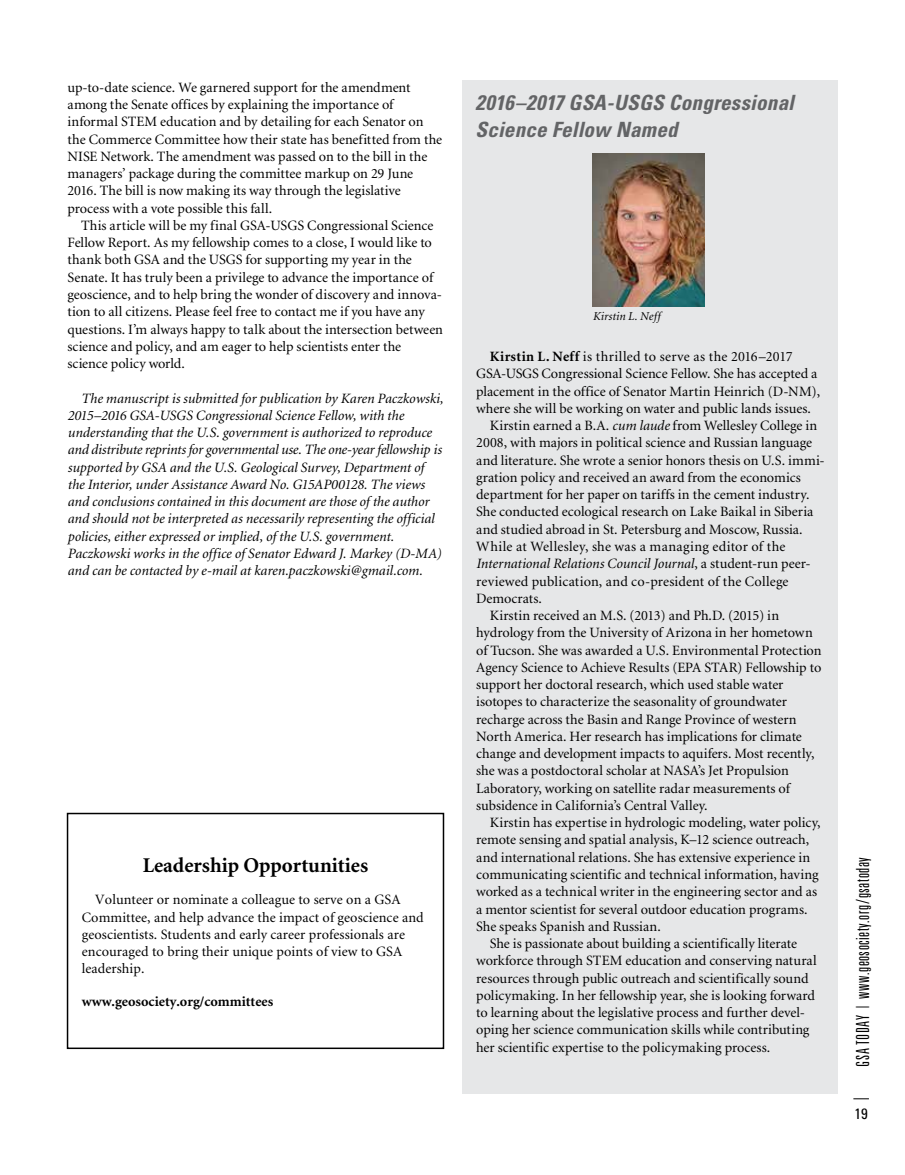
<style>
.page{position:relative;width:905px;height:1175px;background:#fff}
.page>*{position:absolute;margin:0;border:0;box-sizing:border-box;transform-origin:0 0}
.t1{font:italic 700 condensed 21px/27px "Univers";letter-spacing:.01em;color:#636466}
.t2{font:700 21px "Minion";color:#000}
.t3{font:300 ultra-condensed 18px "Univers";letter-spacing:.025em;color:#000}
.t4{font:condensed 15px "Univers";color:#000}
.t5{font:14.25px/17.2px "Minion";color:#000}
.t6{font:italic 14.25px/17.2px "Minion";color:#000}
.t7{font:14.25px "Minion";letter-spacing:.02em;color:#000}
.t8{font:700 14.25px "Minion";color:#000}
.t9{font:italic 12px "Minion";letter-spacing:.005em;color:#000}
.s1{font-weight:700}
.s2{font-style:italic}
.s3{font-style:normal}
</style>
<div class="page">
<svg style="left:853px;top:1098px;width:15px;height:1px"></svg>
<div style="left:462px;top:80px;width:376px;height:1014px;background:#e6e7e8"></div>
<img style="left:593px;top:154px;width:111px;height:152px">
<div style="left:67px;top:812px;width:377px;height:237px;border:2px solid #000"></div>
<p class="t5" style="left:68px;top:79px;width:376px">up-to-date science. We garnered support for the amendment among the Senate offices by explaining the importance of informal STEM education and by detailing for each Senator on the Commerce Committee how their state has benefitted from the NISE Network. The amendment was passed on to the bill in the managers’ package during the committee markup on 29 June 2016. The bill is now making its way through the legislative process with a vote possible this fall.</p>
<p class="t5" style="left:68px;top:217px;width:377px;text-indent:13px">This article will be my final GSA-USGS Congressional Science Fellow Report. As my fellowship comes to a close, I would like to thank both GSA and the USGS for supporting my year in the Senate. It has truly been a privilege to advance the importance of geoscience, and to help bring the wonder of discovery and innova&shy;tion to all citizens. Please feel free to contact me if you have any questions. I’m always happy to talk about the intersection between science and policy, and am eager to help scientists enter the science policy world.</p>
<p class="t6" style="left:68px;top:390px;width:377px;text-indent:13px">The manuscript is submitted for publication by Karen Paczkowski, 2015–2016 GSA-USGS Congressional Science Fellow, with the understanding that the U.S. government is authorized to reproduce and distribute reprints for governmental use. The one-year fellowship is supported by GSA and the U.S. Geological Survey, Department of the Interior, under Assistance Award No. G15AP00128. The views and conclusions contained in this document are those of the author and should not be interpreted as necessarily representing the official policies, either expressed or implied, of the U.S. government.<br>Paczkowski works in the office of Senator Edward J. Markey (D-MA) and can be contacted by e-mail at karen.paczkowski@gmail.com.</p>
<h1 class="t2" style="left:143px;top:854px;width:227px">Leadership Opportunities</h1>
<p class="t5" style="left:82px;top:891px;width:343px;text-indent:13px">Volunteer or nominate a colleague to serve on a GSA Committee, and help advance the impact of geoscience and geoscientists. Students and early career professionals are encouraged to bring their unique points of view to GSA leadership.</p>
<p class="t8" style="left:82px;top:993px;width:193px">www.geosociety.org/committees</p>
<h1 class="t1" style="left:475px;top:89px;width:320px">2016–2017 GSA-USGS Congressional<br>Science Fellow Named</h1>
<p class="t9" style="left:593px;top:310px;width:69px">Kirstin L. Neff</p>
<p class="t7" style="left:489px;top:349px;width:304px"><span class="s1">Kirstin L. Neff</span> is thrilled to serve as the 2016–2017</p>
<p class="t5" style="left:476px;top:366px;width:343px">GSA-USGS Congressional Science Fellow. She has accepted a</p>
<p class="t5" style="left:476px;top:383px;width:345px">placement in the office of Senator Martin Heinrich (D-NM),</p>
<p class="t5" style="left:476px;top:400px;width:336px">where she will be working on water and public lands issues.</p>
<p class="t5" style="left:489px;top:417px;width:329px">Kirstin earned a B.A. <span class="s2">cum laude</span> from Wellesley College in</p>
<p class="t5" style="left:476px;top:435px;width:337px">2008, with majors in political science and Russian language</p>
<p class="t5" style="left:476px;top:452px;width:350px">and literature. She wrote a senior honors thesis on U.S. immi-</p>
<p class="t5" style="left:476px;top:469px;width:326px">gration policy and received an award from the economics</p>
<p class="t5" style="left:476px;top:486px;width:335px">department for her paper on tariffs in the cement industry.</p>
<p class="t5" style="left:476px;top:504px;width:338px">She conducted ecological research on Lake Baikal in Siberia</p>
<p class="t5" style="left:476px;top:521px;width:328px">and studied abroad in St. Petersburg and Moscow, Russia.</p>
<p class="t7" style="left:476px;top:539px;width:311px">While at Wellesley, she was a managing editor of the</p>
<p class="t6" style="left:476px;top:555px;width:336px">International Relations Council Journal<span class="s3">, a student-run peer-</span></p>
<p class="t5" style="left:476px;top:573px;width:314px">reviewed publication, and co-president of the College</p>
<p class="t5" style="left:476px;top:590px;width:67px">Democrats.</p>
<p class="t5" style="left:489px;top:607px;width:291px">Kirstin received an M.S. (2013) and Ph.D. (2015) in</p>
<p class="t5" style="left:476px;top:624px;width:338px">hydrology from the University of Arizona in her hometown</p>
<p class="t5" style="left:476px;top:642px;width:347px">of Tucson. She was awarded a U.S. Environmental Protection</p>
<p class="t5" style="left:476px;top:659px;width:346px">Agency Science to Achieve Results (EPA STAR) Fellowship to</p>
<p class="t5" style="left:476px;top:676px;width:309px">support her doctoral research, which used stable water</p>
<p class="t5" style="left:476px;top:693px;width:312px">isotopes to characterize the seasonality of groundwater</p>
<p class="t5" style="left:476px;top:711px;width:322px">recharge across the Basin and Range Province of western</p>
<p class="t5" style="left:476px;top:728px;width:327px">North America. Her research has implications for climate</p>
<p class="t5" style="left:476px;top:745px;width:340px">change and development impacts to aquifers. Most recently,</p>
<p class="t5" style="left:476px;top:762px;width:314px">she was a postdoctoral scholar at NASA’s Jet Propulsion</p>
<p class="t5" style="left:476px;top:780px;width:315px">Laboratory, working on satellite radar measurements of</p>
<p class="t5" style="left:476px;top:797px;width:233px">subsidence in California’s Central Valley.</p>
<p class="t5" style="left:489px;top:814px;width:332px">Kirstin has expertise in hydrologic modeling, water policy,</p>
<p class="t5" style="left:476px;top:831px;width:334px">remote sensing and spatial analysis, K–12 science outreach,</p>
<p class="t5" style="left:476px;top:849px;width:335px">and international relations. She has extensive experience in</p>
<p class="t5" style="left:476px;top:866px;width:344px">communicating scientific and technical information, having</p>
<p class="t5" style="left:476px;top:883px;width:342px">worked as a technical writer in the engineering sector and as</p>
<p class="t5" style="left:476px;top:900px;width:333px">a mentor scientist for several outdoor education programs.</p>
<p class="t5" style="left:476px;top:918px;width:186px">She speaks Spanish and Russian.</p>
<p class="t5" style="left:489px;top:935px;width:309px">She is passionate about building a scientifically literate</p>
<p class="t5" style="left:476px;top:952px;width:342px">workforce through STEM education and conserving natural</p>
<p class="t5" style="left:476px;top:970px;width:334px">resources through public outreach and scientifically sound</p>
<p class="t5" style="left:476px;top:987px;width:340px">policymaking. In her fellowship year, she is looking forward</p>
<p class="t5" style="left:476px;top:1004px;width:330px">to learning about the legislative process and further devel-</p>
<p class="t5" style="left:476px;top:1021px;width:335px">oping her science communication skills while contributing</p>
<p class="t5" style="left:476px;top:1039px;width:295px">her scientific expertise to the policymaking process.</p>
<p class="t3" style="left:853px;top:1066px;width:211px;rotate:-90deg">GSA TODAY | www.geosociety.org/gsatoday</p>
<p class="t4" style="left:854px;top:1104px;width:15px">19</p>
</div>
